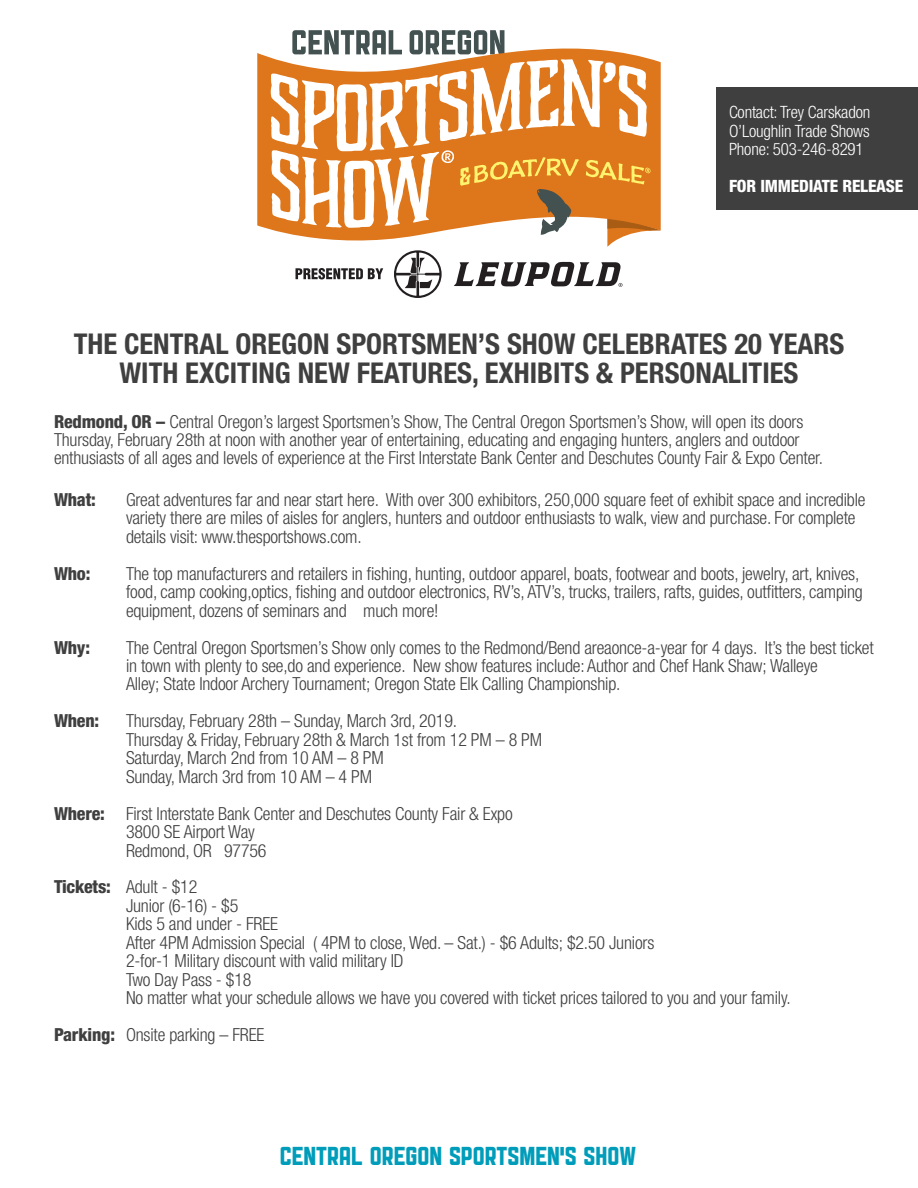
<style>
.page{position:relative;width:918px;height:1188px;background:#fff}
.page>*{position:absolute;margin:0;border:0;box-sizing:border-box;transform-origin:0 0}
.t1{font:700 condensed 28.65px/28.7px "Helvetica Neue";color:#3f3f40;text-align:center}
.t2{font:28.2px "Public Gothic Square";color:#009dba}
.t3{font:300 condensed 18px/18.5px "Helvetica Neue";letter-spacing:-.01em;color:#3f3f40}
.t4{font:800 condensed 18px "Helvetica Neue";letter-spacing:-.01em;color:#3f3f40}
.t5{font:300 condensed 16.95px/18.5px "Helvetica Neue";letter-spacing:-.01em;color:#fff;text-align:justify}
.t6{font:800 condensed 16.95px "Helvetica Neue";letter-spacing:-.01em;color:#fff}
.s1{font-weight:800}
</style>
<div class="page">
<div style="left:716px;top:87px;width:202px;height:123px;background:#3f3f40"></div>
<svg style="left:257px;top:53px;width:14px;height:177px;background:#df7c25"></svg>
<svg style="left:271px;top:30px;width:390px;height:268px"></svg>
<p class="t5" style="left:729px;top:103px;width:143px">Contact: Trey Carskadon O’Loughlin Trade Shows Phone: 503-246-8291</p>
<p class="t6" style="left:729px;top:176px;width:176px">FOR IMMEDIATE RELEASE</p>
<h1 class="t1" style="left:74px;top:329px;width:772px">THE CENTRAL OREGON SPORTSMEN’S SHOW CELEBRATES 20 YEARS<br>WITH EXCITING NEW FEATURES, EXHIBITS &amp; PERSONALITIES</h1>
<p class="t3" style="left:54px;top:412px;width:771px"><span class="s1">Redmond, OR –</span> Central Oregon’s largest Sportsmen’s Show, The Central Oregon Sportsmen’s Show, will open its doors<br>Thursday, February 28th at noon with another year of entertaining, educating and engaging hunters, anglers and outdoor enthusiasts of all ages and levels of experience at the First Interstate Bank Center and Deschutes County Fair &amp; Expo Center.</p>
<p class="t4" style="left:54px;top:488px;width:43px">What:</p>
<p class="t3" style="left:126px;top:490px;width:741px">Great adventures far and near start here. With over 300 exhibitors, 250,000 square feet of exhibit space and incredible variety there are miles of aisles for anglers, hunters and outdoor enthusiasts to walk, view and purchase. For complete details visit: www.thesportshows.com.</p>
<p class="t4" style="left:54px;top:562px;width:38px">Who:</p>
<p class="t3" style="left:126px;top:564px;width:738px">The top manufacturers and retailers in fishing, hunting, outdoor apparel, boats, footwear and boots, jewelry, art, knives, food, camp cooking,optics, fishing and outdoor electronics, RV’s, ATV’s, trucks, trailers, rafts, guides, outfitters, camping equipment, dozens of seminars and much more!</p>
<p class="t4" style="left:54px;top:636px;width:38px">Why:</p>
<p class="t3" style="left:126px;top:638px;width:749px">The Central Oregon Sportsmen’s Show only comes to the Redmond/Bend areaonce-a-year for 4 days. It’s the best ticket in town with plenty to see,do and experience. New show features include: Author and Chef Hank Shaw; Walleye<br>Alley; State Indoor Archery Tournament; Oregon State Elk Calling Championship.</p>
<p class="t4" style="left:54px;top:710px;width:47px">When:</p>
<p class="t3" style="left:126px;top:712px;width:418px">Thursday, February 28th – Sunday, March 3rd, 2019.<br>Thursday &amp; Friday, February 28th &amp; March 1st from 12 PM – 8 PM Saturday, March 2nd from 10 AM – 8 PM<br>Sunday, March 3rd from 10 AM – 4 PM</p>
<p class="t3" style="left:126px;top:804px;width:388px;text-indent:-72px"><span class="s1">Where:</span> First Interstate Bank Center and Deschutes County Fair &amp; Expo<br>3800 SE Airport Way<br>Redmond, OR 97756</p>
<p class="t3" style="left:126px;top:878px;width:666px;text-indent:-72px"><span class="s1">Tickets:</span> Adult - $12<br>Junior (6-16) - $5<br>Kids 5 and under - FREE<br>After 4PM Admission Special ( 4PM to close, Wed. – Sat.) - $6 Adults; $2.50 Juniors<br>2-for-1 Military discount with valid military ID<br>Two Day Pass - $18<br>No matter what your schedule allows we have you covered with ticket prices tailored to you and your family.</p>
<p class="t3" style="left:54px;top:1025px;width:212px"><span class="s1">Parking:</span> Onsite parking – FREE</p>
<h2 class="t2" style="left:281px;top:1141px;width:358px">CENTRAL OREGON SPORTSMEN’S SHOW</h2>
</div>
